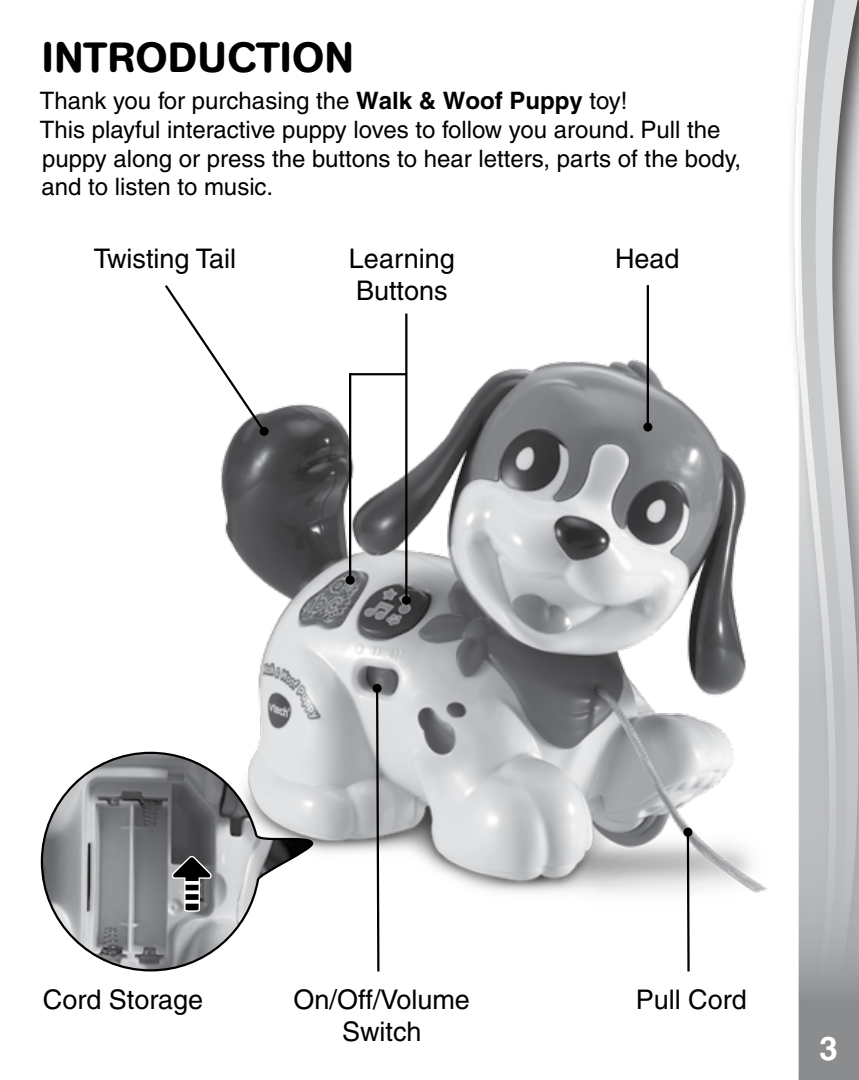
<style>
.page{position:relative;width:859px;height:1080px;background:#fff}
.page>*{position:absolute;margin:0;border:0;box-sizing:border-box;transform-origin:0 0}
.t1{font:500 42px "AG Book Rounded";letter-spacing:.02em;color:#000}
.t2{font:700 33px "Helvetica";color:#fff}
.t3{font:500 27px/32.4px "Helvetica";color:#000;text-align:center}
.t4{font:500 24px/28.8px "Helvetica";color:#000}
.s1{font-weight:700}
</style>
<div class="page">
<img style="left:221px;top:314px;width:547px;height:658px">
<svg style="left:375px;top:692px;width:6px;height:280px"></svg>
<div style="left:373px;top:684px;width:9px;height:9px;background:#000;border-radius:50%"></div>
<hr style="left:687px;top:832px;width:3px;height:139px;background:#000">
<div style="left:683px;top:828px;width:9px;height:9px;background:#000;border-radius:50%"></div>
<hr style="left:647px;top:285px;width:2px;height:142px;background:#000">
<div style="left:643px;top:423px;width:9px;height:9px;background:#000;border-radius:50%"></div>
<svg style="left:165px;top:285px;width:104px;height:151px"></svg>
<hr style="left:405px;top:314px;width:2px;height:286px;background:#000">
<div style="left:402px;top:596px;width:9px;height:9px;background:#000;border-radius:50%"></div>
<hr style="left:349px;top:373px;width:2px;height:207px;background:#000">
<div style="left:346px;top:576px;width:9px;height:9px;background:#000;border-radius:50%"></div>
<hr style="left:350px;top:373px;width:56px;height:2px;background:#000">
<svg style="left:40px;top:751px;width:274px;height:221px"></svg>
<svg style="left:171px;top:854px;width:41px;height:59px;background:#616263"></svg>
<svg style="left:185px;top:881px;width:14px;height:4px"></svg>
<svg style="left:185px;top:890px;width:14px;height:4px"></svg>
<svg style="left:185px;top:900px;width:14px;height:4px"></svg>
<svg style="left:793px;top:55px;width:6px;height:1025px"></svg>
<svg style="left:799px;top:0;width:60px;height:1080px;background:#bdbec0"></svg>
<div style="left:774px;top:1038px;width:24px;height:42px;background:#fff"></div>
<h1 class="t1" style="left:42px;top:33px;width:313px">INTRODUCTION</h1>
<p class="t4" style="left:40px;top:86px;width:703px">Thank you for purchasing the <span class="s1">Walk &amp; Woof Puppy</span> toy!<br>This playful interactive puppy loves to follow you around. Pull the puppy along or press the buttons to hear letters, parts of the body, and to listen to music.</p>
<p class="t3" style="left:94px;top:242px;width:144px">Twisting Tail</p>
<p class="t3" style="left:615px;top:242px;width:66px">Head</p>
<p class="t3" style="left:349px;top:242px;width:107px;text-align:left">Learning<br>Buttons</p>
<p class="t3" style="left:43px;top:983px;width:162px">Cord Storage</p>
<p class="t3" style="left:636px;top:983px;width:113px">Pull Cord</p>
<p class="t3" style="left:294px;top:983px;width:178px">On/Off/Volume<br>Switch</p>
<h2 class="t2" style="left:820px;top:1025px;width:25px">3 <sup>3</sup>3</h2>
</div>
